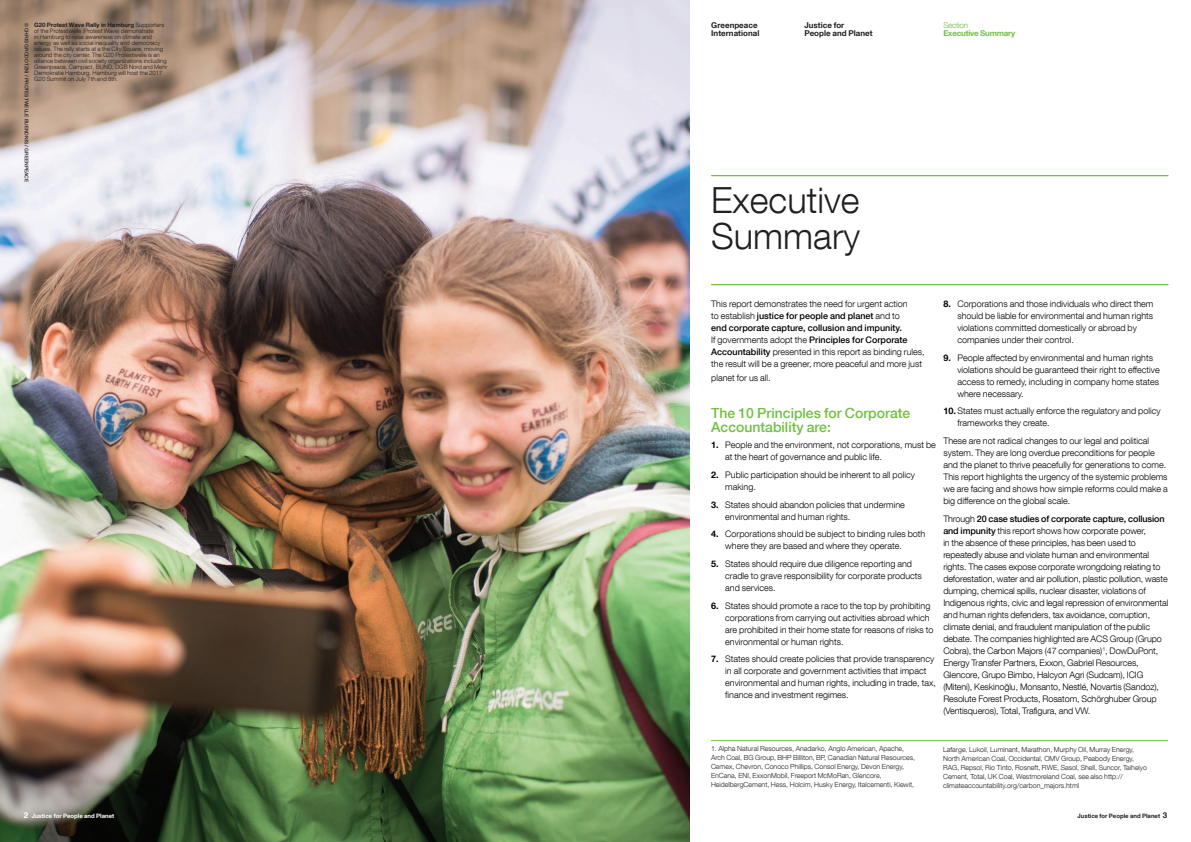
<style>
.page{position:relative;width:1191px;height:842px;background:#fff}
.page>*{position:absolute;margin:0;border:0;box-sizing:border-box;transform-origin:0 0}
.t1{font:300 36px/36px "Helvetica Neue LT Com";color:#231f20}
.t2{font:500 14px/14px "Helvetica Neue LT Com";color:#71bf44}
.t3{font:300 9px/12px "Helvetica Neue LT Com";color:#000}
.t4{font:700 8px/8px "Helvetica Neue LT Com";color:#231f20}
.t5{font:700 8px "Helvetica Neue LT Com";letter-spacing:-.025em;color:#71bf44}
.t6{font:300 8px "Helvetica Neue LT Com";letter-spacing:-.025em;color:#71bf44}
.t7{font:300 7px/9px "Helvetica Neue LT Com";color:#231f20}
.t8{font:300 6px/6px "Helvetica Neue LT Com";color:#231f20}
.t9{font:700 6px "Helvetica Neue LT Com";color:#231f20}
.t10{font:700 6px "Helvetica Neue LT Com";color:#fff}
.t11{font:500 5px "Helvetica Neue LT Com";color:#231f20}
.s1{font-weight:700}
.s2{font-size:8px}
.s3{font-weight:500}
</style>
<div class="page">
<img style="left:0;top:0;width:689px;height:842px">
<hr style="left:711px;top:175px;width:457px;height:1px;background:#71bf44">
<hr style="left:711px;top:284px;width:457px;height:1px;background:#71bf44">
<hr style="left:711px;top:740px;width:457px;height:1px;background:#71bf44">
<p class="t11" style="left:30px;top:23px;width:161px;rotate:90deg">© CHRIS GRODOTZKI / PROTESTWELLE BUENDNIS / GREENPEACE</p>
<p class="t8" style="left:34px;top:22px;width:135px"><span class="s1">G20 Protest Wave Rally in Hamburg</span> Supporters of the Protestwelle (Protest Wave) demonstrate<br>in Hamburg to raise awareness on climate and energy as well as social inequality and democracy issues. The rally starts at a the City Square, moving around the city center. The G20 Protestwelle is an alliance between civil society organizations including Greenpeace, Campact, BUND, DGB Nord and Mehr Demokratie Hamburg. Hamburg will host the 2017<br>G20 Summit on July 7th and 8th.</p>
<p class="t10" style="left:24px;top:811px;width:92px"><span class="s2">2</span> Justice for People and Planet</p>
<p class="t4" style="left:711px;top:21px;width:50px">Greenpeace<br>International</p>
<p class="t4" style="left:804px;top:21px;width:70px">Justice for<br>People and Planet</p>
<h1 class="t1" style="left:711px;top:181px;width:150px">Executive<br>Summary</h1>
<p class="t6" style="left:943px;top:21px;width:26px">Section</p>
<p class="t5" style="left:943px;top:28px;width:73px">Executive Summary</p>
<p class="t3" style="left:957px;top:298px;width:198px;text-indent:-14px"><span class="s1">8.</span> Corporations and those individuals who direct them should be liable for environmental and human rights violations committed domestically or abroad by companies under their control.</p>
<p class="t3" style="left:957px;top:351px;width:204px;text-indent:-14px"><span class="s1">9.</span> People affected by environmental and human rights violations should be guaranteed their right to effective access to remedy, including in company home states where necessary.</p>
<p class="t3" style="left:957px;top:405px;width:205px;text-indent:-14px"><span class="s1">10.</span> States must actually enforce the regulatory and policy frameworks they create.</p>
<p class="t3" style="left:943px;top:435px;width:226px">These are not radical changes to our legal and political system. They are long overdue preconditions for people and the planet to thrive peacefully for generations to come.<br>This report highlights the urgency of the systemic problems we are facing and shows how simple reforms could make a big difference on the global scale.</p>
<p class="t3" style="left:943px;top:512px;width:226px">Through <span class="s3">20 case studies of corporate capture, collusion and impunity</span> this report shows how corporate power,<br>in the absence of these principles, has been used to repeatedly abuse and violate human and environmental rights. The cases expose corporate wrongdoing relating to deforestation, water and air pollution, plastic pollution, waste dumping, chemical spills, nuclear disaster, violations of Indigenous rights, civic and legal repression of environmental and human rights defenders, tax avoidance, corruption, climate denial, and fraudulent manipulation of the public debate. The companies highlighted are ACS Group (Grupo Cobra), the Carbon Majors (47 companies)<sup>1</sup>, DowDuPont, Energy Transfer Partners, Exxon, Gabriel Resources, Glencore, Grupo Bimbo, Halcyon Agri (Sudcam), ICIG (Miteni), Keskinoğlu, Monsanto, Nestlé, Novartis (Sandoz), Resolute Forest Products, Rosatom, Schörghuber Group (Ventisqueros), Total, Trafigura, and VW.</p>
<p class="t3" style="left:711px;top:298px;width:215px">This report demonstrates the need for urgent action<br>to establish <span class="s3">justice for people and planet</span> and to<br><span class="s3">end corporate capture, collusion and impunity.<br></span>If governments adopt the <span class="s3">Principles for Corporate Accountability</span> presented in this report as binding rules, the result will be a greener, more peaceful and more just</p>
<p class="t3" style="left:711px;top:372px;width:61px">planet for us all.</p>
<h2 class="t2" style="left:711px;top:406px;width:200px">The 10 Principles for Corporate<br>Accountability are:</h2>
<p class="t3" style="left:725px;top:439px;width:212px;text-indent:-14px"><span class="s1">1.</span> People and the environment, not corporations, must be at the heart of governance and public life.</p>
<p class="t3" style="left:725px;top:468px;width:191px;text-indent:-14px"><span class="s1">2.</span> Public participation should be inherent to all policy making.</p>
<p class="t3" style="left:725px;top:498px;width:181px;text-indent:-14px"><span class="s1">3.</span> States should abandon policies that undermine environmental and human rights.</p>
<p class="t3" style="left:725px;top:528px;width:201px;text-indent:-14px"><span class="s1">4.</span> Corporations should be subject to binding rules both where they are based and where they operate.</p>
<p class="t3" style="left:725px;top:557px;width:198px;text-indent:-14px"><span class="s1">5.</span> States should require due diligence reporting and cradle to grave responsibility for corporate products and services.</p>
<p class="t3" style="left:725px;top:599px;width:210px;text-indent:-14px"><span class="s1">6.</span> States should promote a race to the top by prohibiting corporations from carrying out activities abroad which are prohibited in their home state for reasons of risks to environmental or human rights.</p>
<p class="t3" style="left:725px;top:653px;width:212px;text-indent:-14px"><span class="s1">7.</span> States should create policies that provide transparency in all corporate and government activities that impact environmental and human rights, including in trade, tax, finance and investment regimes.</p>
<p class="t7" style="left:711px;top:744px;width:205px">1. Alpha Natural Resources, Anadarko, Anglo American, Apache, Arch Coal, BG Group, BHP Billiton, BP, Canadian Natural Resources, Cemex, Chevron, Conoco Phillips, Consol Energy, Devon Energy, EnCana, ENI, ExxonMobil, Freeport McMoRan, Glencore, HeidelbergCement, Hess, Holcim, Husky Energy, Italcementi, Kiewit,</p>
<p class="t7" style="left:943px;top:745px;width:205px">Lafarge, Lukoil, Luminant, Marathon, Murphy Oil, Murray Energy, North American Coal, Occidental, OMV Group, Peabody Energy, RAG, Repsol, Rio Tinto, Rosneft, RWE, Sasol, Shell, Suncor, Taiheiyo Cement, Total, UK Coal, Westmoreland Coal, see also http:// climateaccountability.org/carbon_majors.html</p>
<p class="t9" style="left:1077px;top:811px;width:91px">Justice for People and Planet <span class="s2">3</span></p>
</div>
